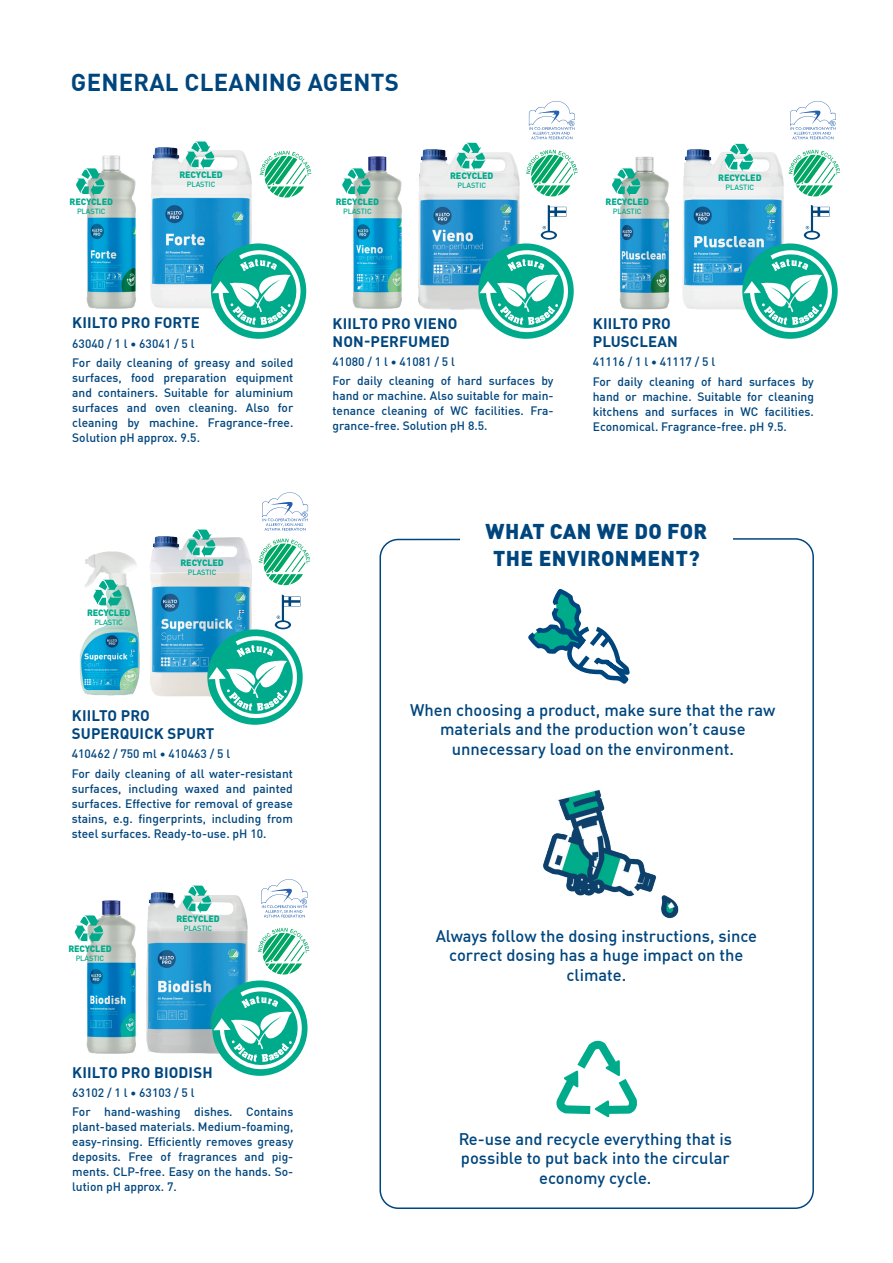
<style>
.page{position:relative;width:893px;height:1263px;background:#fff}
.page>*{position:absolute;margin:0;border:0;box-sizing:border-box;transform-origin:0 0}
.t1{font:700 24px "DIN Pro";letter-spacing:.01em;color:#00467e}
.t2{font:900 21px/27px "DIN Pro";letter-spacing:.02em;color:#00467e;text-align:center}
.t3{font:500 16.5px/19.5px "DIN Pro";color:#00467e;text-align:center}
.t4{font:700 15px/18px "DIN Pro";letter-spacing:.01em;color:#00467e}
.t5{font:500 12px/15px "DIN Pro";color:#00467e}
.t6{font:900 9px "DIN Pro";letter-spacing:-.015em;color:#00ab8b}
.t7{font:500 7.5px "DIN Pro";letter-spacing:-.015em;color:#00ab8b}
.s1{font-weight:700}
</style>
<div class="page">
<svg style="left:379px;top:538px;width:435px;height:671px"></svg>
<img style="left:518px;top:741px;width:162px;height:179px">
<img style="left:86px;top:155px;width:50px;height:154px">
<img style="left:150px;top:147px;width:102px;height:162px">
<img style="left:352px;top:156px;width:50px;height:153px">
<img style="left:418px;top:142px;width:102px;height:168px">
<img style="left:79px;top:551px;width:61px;height:145px">
<img style="left:150px;top:529px;width:102px;height:168px">
<img style="left:619px;top:156px;width:51px;height:154px">
<img style="left:682px;top:143px;width:102px;height:167px">
<img style="left:86px;top:900px;width:50px;height:154px">
<img style="left:146px;top:892px;width:102px;height:162px">
<div style="left:460px;top:523px;width:273px;height:52px;background:#fff"></div>
<svg style="left:556px;top:1040px;width:82px;height:77px"></svg>
<svg style="left:485px;top:575px;width:147px;height:136px"></svg>
<div style="left:211px;top:243px;width:95px;height:96px;background:#00ab8b;border-radius:50%"></div>
<svg style="left:212px;top:247px;width:91px;height:88px"></svg>
<svg style="left:478px;top:243px;width:96px;height:96px"></svg>
<svg style="left:480px;top:247px;width:91px;height:88px"></svg>
<svg style="left:742px;top:243px;width:96px;height:96px"></svg>
<svg style="left:743px;top:247px;width:92px;height:88px"></svg>
<svg style="left:541px;top:205px;width:25px;height:35px"></svg>
<svg style="left:804px;top:205px;width:25px;height:35px"></svg>
<svg style="left:207px;top:629px;width:96px;height:96px"></svg>
<svg style="left:208px;top:594px;width:92px;height:127px"></svg>
<svg style="left:212px;top:980px;width:96px;height:96px"></svg>
<svg style="left:213px;top:984px;width:92px;height:88px"></svg>
<svg style="left:76px;top:168px;width:29px;height:28px"></svg>
<svg style="left:342px;top:168px;width:29px;height:28px"></svg>
<svg style="left:612px;top:168px;width:29px;height:28px"></svg>
<svg style="left:93px;top:580px;width:29px;height:27px"></svg>
<svg style="left:75px;top:915px;width:29px;height:28px"></svg>
<svg style="left:260px;top:151px;width:51px;height:46px"></svg>
<svg style="left:526px;top:150px;width:52px;height:46px"></svg>
<svg style="left:788px;top:150px;width:52px;height:46px"></svg>
<svg style="left:259px;top:538px;width:51px;height:47px"></svg>
<svg style="left:258px;top:928px;width:51px;height:46px"></svg>
<svg style="left:529px;top:101px;width:46px;height:38px"></svg>
<svg style="left:790px;top:101px;width:46px;height:38px"></svg>
<svg style="left:262px;top:492px;width:46px;height:39px"></svg>
<svg style="left:261px;top:879px;width:46px;height:38px"></svg>
<svg style="left:186px;top:141px;width:29px;height:28px"></svg>
<svg style="left:457px;top:143px;width:29px;height:27px"></svg>
<svg style="left:725px;top:144px;width:29px;height:27px"></svg>
<svg style="left:187px;top:530px;width:29px;height:27px"></svg>
<svg style="left:183px;top:885px;width:29px;height:28px"></svg>
<h1 class="t1" style="left:71px;top:63px;width:330px">GENERAL CLEANING AGENTS</h1>
<p class="t6" style="left:179px;top:168px;width:45px">RECYCLED</p>
<p class="t7" style="left:187px;top:179px;width:30px">PLASTIC</p>
<p class="t6" style="left:450px;top:169px;width:45px">RECYCLED</p>
<p class="t7" style="left:458px;top:180px;width:30px">PLASTIC</p>
<p class="t6" style="left:718px;top:170px;width:45px">RECYCLED</p>
<p class="t7" style="left:726px;top:181px;width:30px">PLASTIC</p>
<p class="t6" style="left:70px;top:195px;width:45px">RECYCLED</p>
<p class="t7" style="left:77px;top:206px;width:30px">PLASTIC</p>
<p class="t6" style="left:336px;top:195px;width:45px">RECYCLED</p>
<p class="t7" style="left:343px;top:206px;width:30px">PLASTIC</p>
<p class="t6" style="left:606px;top:195px;width:45px">RECYCLED</p>
<p class="t7" style="left:613px;top:206px;width:30px">PLASTIC</p>
<p class="t4" style="left:72px;top:313px;width:129px">KIILTO PRO FORTE</p>
<p class="t5" style="left:72px;top:333px;width:223px;line-height:19.2px">63040 / 1 l <span class="s1">•</span> 63041 / 5 l<br>For daily cleaning of greasy and soiled</p>
<p class="t5" style="left:72px;top:369px;width:223px;text-align:justify">surfaces, food preparation equipment and containers. Suitable for aluminium surfaces and oven cleaning. Also for cleaning by machine. Fragrance-free.<br>Solution pH approx. 9.5.</p>
<p class="t4" style="left:333px;top:314px;width:126px">KIILTO PRO VIENO<br>NON-PERFUMED</p>
<p class="t5" style="left:333px;top:351px;width:223px;line-height:19.2px">41080 / 1 l <span class="s1">•</span> 41081 / 5 l<br>For daily cleaning of hard surfaces by</p>
<p class="t5" style="left:333px;top:388px;width:223px;text-align:justify">hand or machine. Also suitable for main&shy;tenance cleaning of WC facilities. Fra&shy;grance-free. Solution pH 8.5.</p>
<p class="t4" style="left:593px;top:314px;width:86px">KIILTO PRO<br>PLUSCLEAN</p>
<p class="t5" style="left:593px;top:352px;width:223px;line-height:19.2px">41116 / 1 l <span class="s1">•</span> 41117 / 5 l<br>For daily cleaning of hard surfaces by</p>
<p class="t5" style="left:593px;top:388px;width:223px;text-align:justify">hand or machine. Suitable for cleaning kitchens and surfaces in WC facilities.<br>Economical. Fragrance-free. pH 9.5.</p>
<p class="t6" style="left:87px;top:606px;width:45px">RECYCLED</p>
<p class="t7" style="left:94px;top:617px;width:30px">PLASTIC</p>
<p class="t6" style="left:181px;top:556px;width:45px">RECYCLED</p>
<p class="t7" style="left:188px;top:567px;width:30px">PLASTIC</p>
<p class="t4" style="left:72px;top:706px;width:144px">KIILTO PRO<br>SUPERQUICK SPURT</p>
<p class="t5" style="left:72px;top:744px;width:223px;line-height:19.2px">410462 / 750 ml <span class="s1">•</span> 410463 / 5 l<br>For daily cleaning of all water-resistant</p>
<p class="t5" style="left:72px;top:780px;width:223px;text-align:justify">surfaces, including waxed and painted surfaces. Effective for removal of grease stains, e.g. fingerprints, including from steel surfaces. Ready-to-use. pH 10.</p>
<p class="t6" style="left:68px;top:942px;width:45px">RECYCLED</p>
<p class="t7" style="left:76px;top:953px;width:30px">PLASTIC</p>
<p class="t6" style="left:176px;top:912px;width:45px">RECYCLED</p>
<p class="t7" style="left:184px;top:923px;width:30px">PLASTIC</p>
<p class="t4" style="left:72px;top:1062px;width:142px">KIILTO PRO BIODISH</p>
<p class="t5" style="left:72px;top:1082px;width:223px;line-height:19.2px">63102 / 1 l <span class="s1">•</span> 63103 / 5 l<br>For hand-washing dishes. Contains</p>
<p class="t5" style="left:72px;top:1118px;width:223px;text-align:justify">plant-based materials. Medium-foaming, easy-rinsing. Efficiently removes greasy deposits. Free of fragrances and pig&shy;ments. CLP-free. Easy on the hands. So&shy;lution pH approx. 7.</p>
<h2 class="t2" style="left:486px;top:517px;width:223px">WHAT CAN WE DO FOR<br>THE ENVIRONMENT?</h2>
<h3 class="t3" style="left:410px;top:699px;width:367px">When choosing a product, make sure that the raw materials and the production won’t cause unnecessary load on the environment.</h3>
<h3 class="t3" style="left:436px;top:925px;width:323px">Always follow the dosing instructions, since correct dosing has a huge impact on the climate.</h3>
<h3 class="t3" style="left:459px;top:1128px;width:275px">Re-use and recycle everything that is possible to put back into the circular economy cycle.</h3>
</div>
